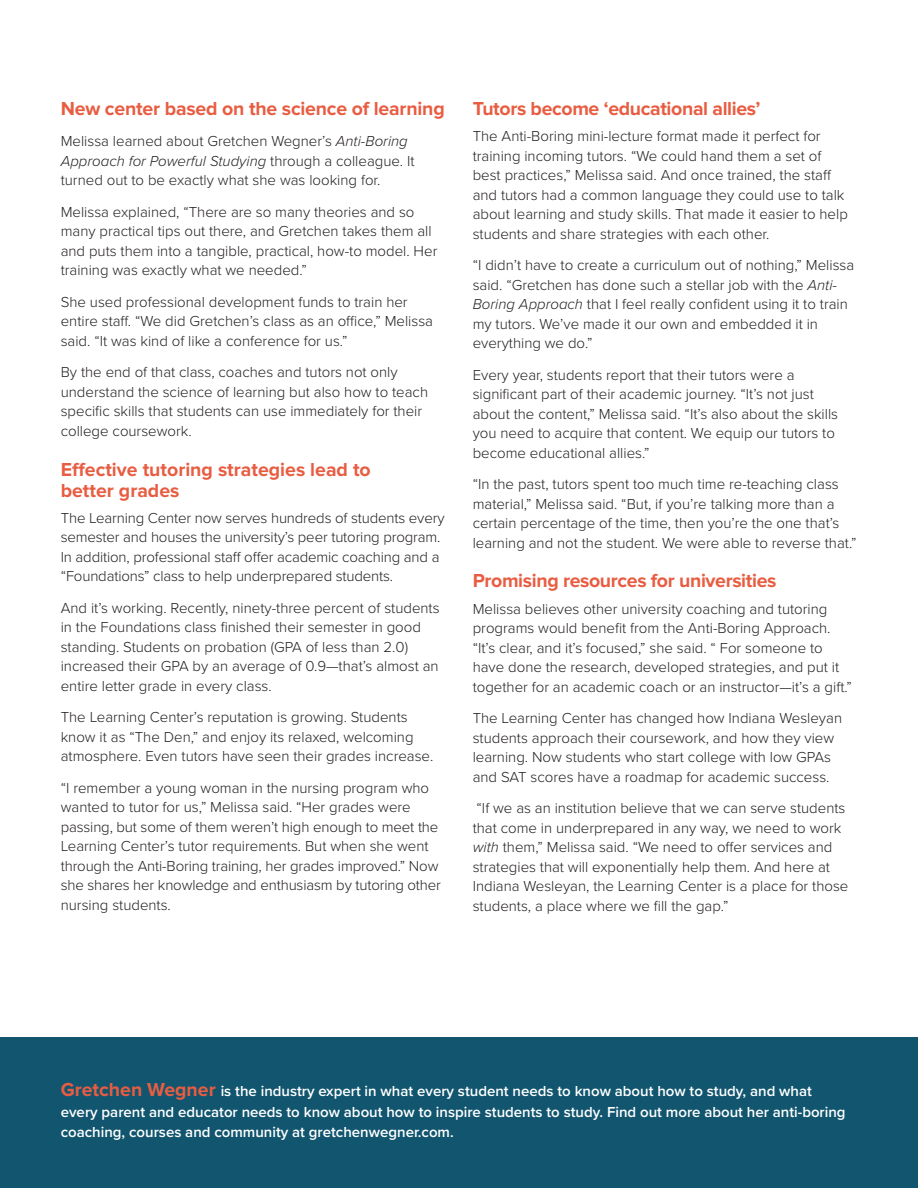
<style>
.page{position:relative;width:918px;height:1188px;background:#fff}
.page>*{position:absolute;margin:0;border:0;box-sizing:border-box;transform-origin:0 0}
.Body{font:700 19.5px/21px "Proxima Nova";letter-spacing:-.01em;color:#e85d42}
.Body-2{font:300 15px/19.5px "Proxima Nova";color:#231f20}
.Body-3{font:600 15px/21px "Proxima Nova";color:#fff}
.s1{font-style:italic}
.s2{font-weight:700;font-size:19.5px;color:#e85d42}
</style>
<div class="page">
<div style="left:0;top:1038px;width:918px;height:150px;background:#11556f"></div>
<p class="Body" style="left:61px;top:98px;width:386px">New center based on the science of learning</p>
<p class="Body-2" style="left:61px;top:131px;width:355px">Melissa learned about Gretchen Wegner’s <span class="s1">Anti-Boring<br>Approach for Powerful Studying</span> through a colleague. It turned out to be exactly what she was looking for.</p>
<p class="Body-2" style="left:61px;top:201px;width:378px">Melissa explained, “There are so many theories and so many practical tips out there, and Gretchen takes them all and puts them into a tangible, practical, how-to model. Her training was exactly what we needed.”</p>
<p class="Body-2" style="left:61px;top:291px;width:374px">She used professional development funds to train her entire staff. “We did Gretchen’s class as an office,” Melissa said. “It was kind of like a conference for us.”</p>
<p class="Body-2" style="left:61px;top:362px;width:369px">By the end of that class, coaches and tutors not only understand the science of learning but also how to teach specific skills that students can use immediately for their college coursework.</p>
<p class="Body" style="left:61px;top:459px;width:312px">Effective tutoring strategies lead to better grades</p>
<p class="Body-2" style="left:61px;top:507px;width:385px">The Learning Center now serves hundreds of students every semester and houses the university’s peer tutoring program.<br>In addition, professional staff offer academic coaching and a “Foundations” class to help underprepared students.</p>
<p class="Body-2" style="left:61px;top:597px;width:380px">And it’s working. Recently, ninety-three percent of students in the Foundations class finished their semester in good standing. Students on probation (GPA of less than 2.0) increased their GPA by an average of 0.9—that’s almost an entire letter grade in every class.</p>
<p class="Body-2" style="left:61px;top:707px;width:374px">The Learning Center’s reputation is growing. Students know it as “The Den,” and enjoy its relaxed, welcoming atmosphere. Even tutors have seen their grades increase.</p>
<p class="Body-2" style="left:61px;top:777px;width:382px">“I remember a young woman in the nursing program who wanted to tutor for us,” Melissa said. “Her grades were passing, but some of them weren’t high enough to meet the Learning Center’s tutor requirements. But when she went through the Anti-Boring training, her grades improved.” Now she shares her knowledge and enthusiasm by tutoring other nursing students.</p>
<p class="Body" style="left:473px;top:98px;width:289px">Tutors become ‘educational allies’</p>
<p class="Body-2" style="left:473px;top:125px;width:377px">The Anti-Boring mini-lecture format made it perfect for training incoming tutors. “We could hand them a set of best practices,” Melissa said. And once trained, the staff and tutors had a common language they could use to talk about learning and study skills. That made it easier to help students and share strategies with each other.</p>
<p class="Body-2" style="left:473px;top:254px;width:383px">“I didn’t have to create a curriculum out of nothing,” Melissa said. “Gretchen has done such a stellar job with the <span class="s1">Anti-Boring Approach</span> that I feel really confident using it to train my tutors. We’ve made it our own and embedded it in everything we do.”</p>
<p class="Body-2" style="left:473px;top:364px;width:367px">Every year, students report that their tutors were a significant part of their academic journey. “It’s not just about the content,” Melissa said. “It’s also about the skills you need to acquire that content. We equip our tutors to become educational allies.”</p>
<p class="Body-2" style="left:473px;top:473px;width:385px">“In the past, tutors spent too much time re-teaching class material,” Melissa said. “But, if you’re talking more than a certain percentage of the time, then you’re the one that’s learning and not the student. We were able to reverse that.”</p>
<p class="Body" style="left:473px;top:571px;width:305px">Promising resources for universities</p>
<p class="Body-2" style="left:473px;top:598px;width:381px">Melissa believes other university coaching and tutoring programs would benefit from the Anti-Boring Approach. “It’s clear, and it’s focused,” she said. “ For someone to have done the research, developed strategies, and put it together for an academic coach or an instructor—it’s a gift.”</p>
<p class="Body-2" style="left:473px;top:707px;width:371px">The Learning Center has changed how Indiana Wesleyan students approach their coursework, and how they view learning. Now students who start college with low GPAs and SAT scores have a roadmap for academic success.</p>
<p class="Body-2" style="left:473px;top:797px;width:377px">“If we as an institution believe that we can serve students that come in underprepared in any way, we need to work <span class="s1">with</span> them,” Melissa said. “We need to offer services and strategies that will exponentially help them. And here at Indiana Wesleyan, the Learning Center is a place for those students, a place where we fill the gap.”</p>
<p class="Body-3" style="left:61px;top:1081px;width:786px"><span class="s2">Gretchen Wegner</span> is the industry expert in what every student needs to know about how to study, and what every parent and educator needs to know about how to inspire students to study. Find out more about her anti-boring</p>
<p class="Body-3" style="left:61px;top:1121px;width:395px">coaching, courses and community at gretchenwegner.com.</p>
</div>
